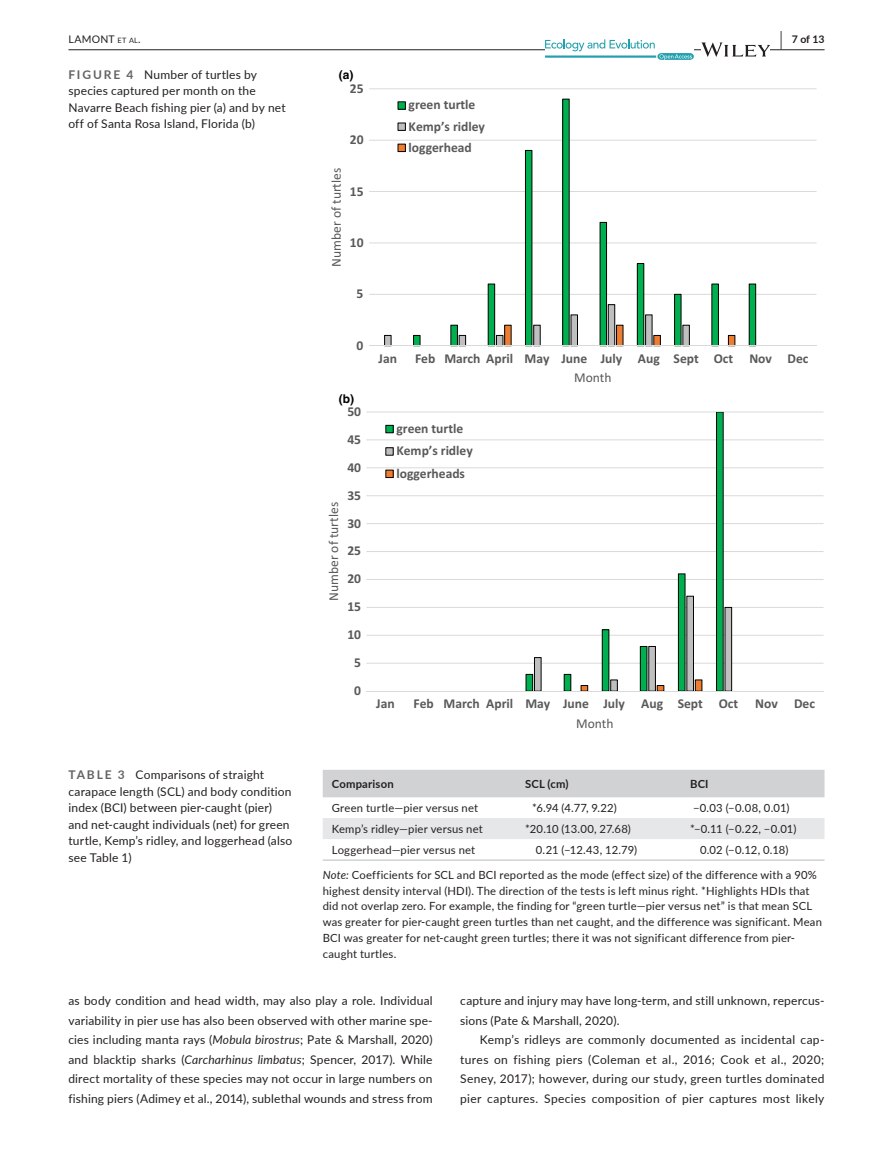
<style>
.page{position:relative;width:893px;height:1174px;background:#fff}
.page>*{position:absolute;margin:0;border:0;box-sizing:border-box;transform-origin:0 0}
.t1{font:700 13.5px/21.1px "Calibri";color:#595959}
.t2{font:13.5px "Calibri";color:#595959}
.t3{font:12px/19.5px "Lato";letter-spacing:.015em;color:#231f20}
.t4{font:700 12px "Helvetica";color:#000}
.t5{font:11.25px/15.8px "Lato";letter-spacing:.015em;color:#231f20}
.t6{font:700 11.25px "Lato";letter-spacing:.015em;color:#231f20}
.t7{font:10.5px "Lato";letter-spacing:.02em;color:#231f20}
.t8{font:700 10.5px "Lato";color:#231f20}
.s1{font-size:7.35px}
.s2{font-size:19.5px}
.s3{font-weight:700;color:#636366}
.s4{font-style:italic}
</style>
<div class="page">
<hr style="left:68px;top:49px;width:756px;height:1px;background:#231f20">
<svg style="left:545px;top:39px;width:149px;height:21px"></svg>
<svg style="left:701px;top:42px;width:69px;height:15px"></svg>
<hr style="left:369px;top:294px;width:448px;height:1px;background:#d9d9d9">
<hr style="left:369px;top:242px;width:448px;height:1px;background:#d9d9d9">
<hr style="left:369px;top:191px;width:448px;height:1px;background:#d9d9d9">
<hr style="left:369px;top:140px;width:448px;height:1px;background:#d9d9d9">
<hr style="left:369px;top:88px;width:448px;height:1px;background:#d9d9d9">
<svg style="left:413px;top:335px;width:8px;height:10px"></svg>
<svg style="left:711px;top:283px;width:8px;height:62px"></svg>
<svg style="left:749px;top:283px;width:7px;height:62px"></svg>
<svg style="left:384px;top:335px;width:8px;height:10px"></svg>
<svg style="left:450px;top:325px;width:16px;height:20px"></svg>
<svg style="left:525px;top:150px;width:16px;height:195px"></svg>
<svg style="left:562px;top:99px;width:16px;height:246px"></svg>
<svg style="left:674px;top:294px;width:16px;height:51px"></svg>
<svg style="left:488px;top:283px;width:24px;height:62px"></svg>
<svg style="left:600px;top:222px;width:23px;height:123px"></svg>
<svg style="left:637px;top:263px;width:24px;height:82px"></svg>
<svg style="left:728px;top:335px;width:7px;height:10px"></svg>
<hr style="left:369px;top:345px;width:448px;height:1px;background:#d9d9d9">
<svg style="left:397px;top:101px;width:9px;height:9px"></svg>
<svg style="left:397px;top:122px;width:9px;height:9px"></svg>
<svg style="left:397px;top:144px;width:9px;height:8px"></svg>
<hr style="left:366px;top:662px;width:457px;height:1px;background:#d9d9d9">
<hr style="left:366px;top:635px;width:457px;height:1px;background:#d9d9d9">
<hr style="left:366px;top:607px;width:457px;height:1px;background:#d9d9d9">
<hr style="left:366px;top:579px;width:457px;height:1px;background:#d9d9d9">
<hr style="left:366px;top:551px;width:457px;height:1px;background:#d9d9d9">
<hr style="left:366px;top:523px;width:457px;height:1px;background:#d9d9d9">
<hr style="left:366px;top:495px;width:457px;height:1px;background:#d9d9d9">
<hr style="left:366px;top:467px;width:457px;height:1px;background:#d9d9d9">
<hr style="left:366px;top:439px;width:457px;height:1px;background:#d9d9d9">
<hr style="left:366px;top:411px;width:457px;height:1px;background:#d9d9d9">
<svg style="left:564px;top:674px;width:7px;height:16px"></svg>
<svg style="left:525px;top:657px;width:17px;height:33px"></svg>
<svg style="left:602px;top:629px;width:16px;height:61px"></svg>
<svg style="left:716px;top:412px;width:16px;height:278px"></svg>
<svg style="left:581px;top:685px;width:7px;height:5px"></svg>
<svg style="left:640px;top:646px;width:24px;height:44px"></svg>
<svg style="left:678px;top:573px;width:24px;height:117px"></svg>
<hr style="left:366px;top:690px;width:457px;height:1px;background:#d9d9d9">
<svg style="left:385px;top:425px;width:9px;height:8px"></svg>
<svg style="left:385px;top:447px;width:9px;height:9px"></svg>
<svg style="left:385px;top:469px;width:9px;height:9px"></svg>
<div style="left:323px;top:770px;width:501px;height:27px;background:#d1d2d4"></div>
<div style="left:323px;top:818px;width:501px;height:21px;background:#e6e7e9"></div>
<hr style="left:323px;top:859px;width:193px;height:2px;background:#d1d2d4">
<hr style="left:516px;top:859px;width:165px;height:2px;background:#d1d2d4">
<hr style="left:681px;top:859px;width:143px;height:2px;background:#d1d2d4">
<p class="t7" style="left:68px;top:31px;width:74px">LAMONT <span class="s1">et al</span>.</p>
<p class="t8" style="left:780px;top:31px;width:46px"><span class="s2">|</span> 7 of 13</p>
<p class="t3" style="left:68px;top:66px;width:219px;line-height:16.5px"><span class="s3">FIGURE 4</span> Number of turtles by species captured per month on the Navarre Beach fishing pier (a) and by net off of Santa Rosa Island, Florida (b)</p>
<p class="t3" style="left:68px;top:766px;width:225px;line-height:16.5px"><span class="s3">TABLE 3</span> Comparisons of straight carapace length (SCL) and body condition index (BCI) between pier-caught (pier) and net-caught individuals (net) for green turtle, Kemp’s ridley, and loggerhead (also see Table 1)</p>
<p class="t4" style="left:339px;top:68px;width:16px">(a)</p>
<p class="t1" style="left:350px;top:78px;width:15px">25</p>
<p class="t1" style="left:350px;top:129px;width:15px">20</p>
<p class="t2" style="left:328px;top:267px;width:100px;rotate:-90deg">Number of turtles</p>
<p class="t1" style="left:350px;top:180px;width:15px">15</p>
<p class="t1" style="left:350px;top:232px;width:15px">10</p>
<p class="t1" style="left:357px;top:283px;width:8px">5</p>
<p class="t1" style="left:409px;top:94px;width:78px">green turtle<br>Kemp’s ridley loggerhead</p>
<p class="t1" style="left:357px;top:334px;width:8px">0</p>
<p class="t4" style="left:339px;top:392px;width:17px">(b)</p>
<p class="t1" style="left:347px;top:401px;width:15px">50</p>
<p class="t1" style="left:347px;top:429px;width:15px">45</p>
<p class="t1" style="left:347px;top:456px;width:15px">40</p>
<p class="t2" style="left:325px;top:601px;width:100px;rotate:-90deg">Number of turtles</p>
<p class="t1" style="left:347px;top:484px;width:15px">35</p>
<p class="t1" style="left:347px;top:512px;width:15px">30</p>
<p class="t1" style="left:347px;top:540px;width:15px">25</p>
<p class="t1" style="left:347px;top:568px;width:15px">20</p>
<p class="t1" style="left:347px;top:596px;width:15px">15</p>
<p class="t1" style="left:347px;top:624px;width:15px">10</p>
<p class="t1" style="left:354px;top:652px;width:8px">5</p>
<p class="t1" style="left:354px;top:680px;width:8px">0</p>
<p class="t1" style="left:379px;top:347px;width:20px">Jan</p>
<p class="t1" style="left:415px;top:347px;width:395px">Feb March April May June July Aug Sept Oct Nov Dec</p>
<p class="t1" style="left:396px;top:417px;width:78px;line-height:22.4px">green turtle<br>Kemp’s ridley loggerheads</p>
<p class="t2" style="left:574px;top:369px;width:39px">Month</p>
<p class="t1" style="left:376px;top:693px;width:20px">Jan</p>
<p class="t1" style="left:413px;top:693px;width:326px">Feb March April May June July Aug Sept Oct</p>
<p class="t1" style="left:755px;top:693px;width:61px">Nov Dec</p>
<p class="t2" style="left:576px;top:714px;width:39px">Month</p>
<p class="t6" style="left:332px;top:775px;width:64px">Comparison</p>
<p class="t6" style="left:525px;top:775px;width:45px">SCL (cm)</p>
<p class="t6" style="left:690px;top:775px;width:20px">BCI</p>
<p class="t5" style="left:332px;top:799px;width:148px">Green turtle—pier versus net</p>
<p class="t5" style="left:532px;top:799px;width:86px">*6.94 (4.77, 9.22)</p>
<p class="t5" style="left:693px;top:799px;width:98px">−0.03 (−0.08, 0.01)</p>
<p class="t5" style="left:332px;top:820px;width:153px">Kemp’s ridley—pier versus net</p>
<p class="t5" style="left:525px;top:820px;width:107px">*20.10 (13.00, 27.68)</p>
<p class="t5" style="left:690px;top:820px;width:108px">*−0.11 (−0.22, −0.01)</p>
<p class="t5" style="left:332px;top:841px;width:145px">Loggerhead—pier versus net</p>
<p class="t5" style="left:536px;top:841px;width:103px">0.21 (−12.43, 12.79)</p>
<p class="t5" style="left:700px;top:841px;width:90px">0.02 (−0.12, 0.18)</p>
<p class="t5" style="left:323px;top:866px;width:501px"><span class="s4">Note:</span> Coefficients for SCL and BCI reported as the mode (effect size) of the difference with a 90% highest density interval (HDI). The direction of the tests is left minus right. *Highlights HDIs that did not overlap zero. For example, the finding for “green turtle—pier versus net” is that mean SCL was greater for pier-caught green turtles than net caught, and the difference was significant. Mean BCI was greater for net-caught green turtles; there it was not significant difference from pier&shy;caught turtles.</p>
<p class="t3" style="left:68px;top:990px;width:366px;text-align:justify">as body condition and head width, may also play a role. Individual variability in pier use has also been observed with other marine spe&shy;cies including manta rays (<span class="s4">Mobula birostrus</span>; Pate &amp; Marshall, 2020) and blacktip sharks (<span class="s4">Carcharhinus limbatus</span>; Spencer, 2017). While direct mortality of these species may not occur in large numbers on fishing piers (Adimey et al., 2014), sublethal wounds and stress from</p>
<p class="t3" style="left:460px;top:990px;width:366px">capture and injury may have long-term, and still unknown, repercus&shy;sions (Pate &amp; Marshall, 2020).</p>
<p class="t3" style="left:460px;top:1029px;width:366px;text-align:justify;text-indent:20px">Kemp’s ridleys are commonly documented as incidental cap&shy;tures on fishing piers (Coleman et al., 2016; Cook et al., 2020; Seney, 2017); however, during our study, green turtles dominated pier captures. Species composition of pier captures most likely</p>
</div>
